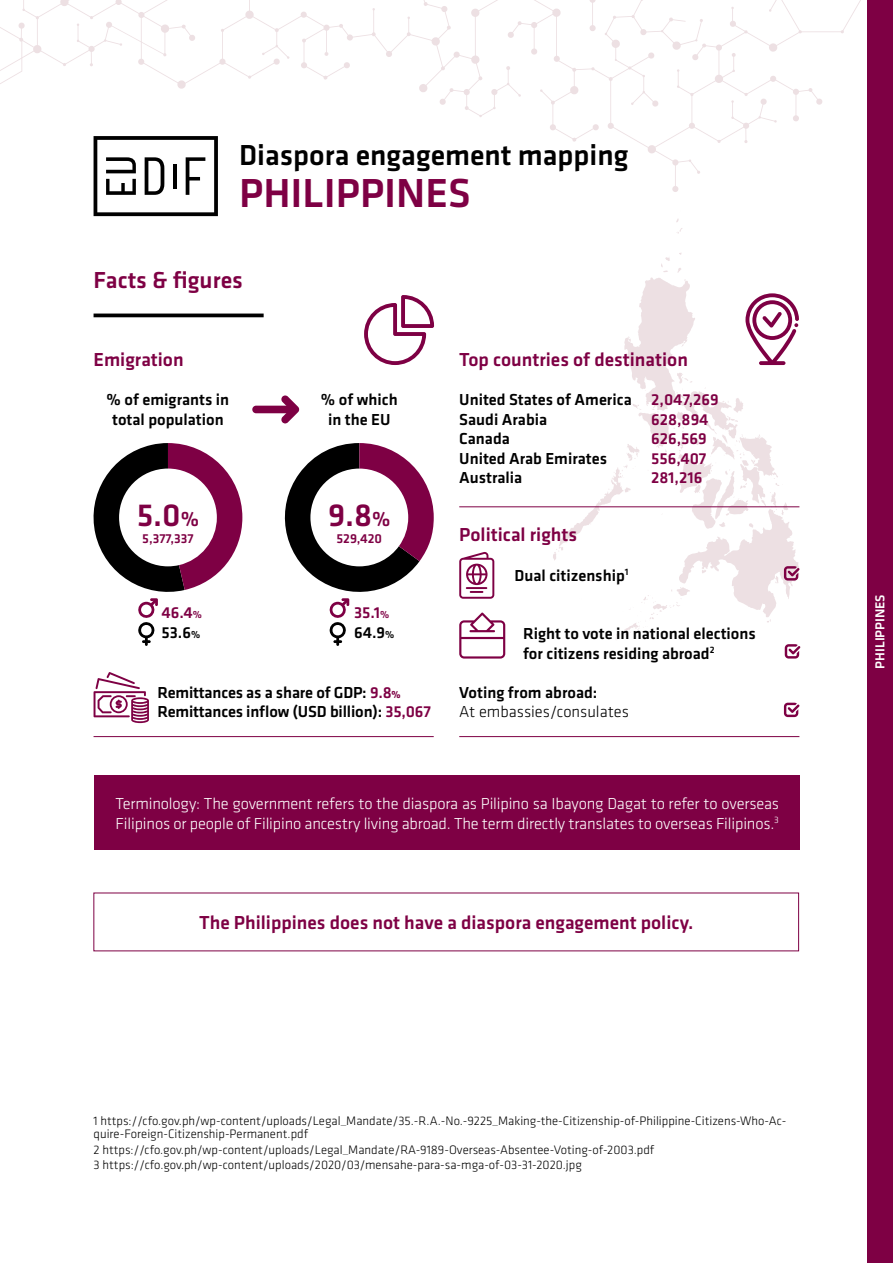
<style>
.page{position:relative;width:893px;height:1263px;background:#fff}
.page>*{position:absolute;margin:0;border:0;box-sizing:border-box;transform-origin:0 0}
.t1{font:500 42px "Klavika";color:#7e0044}
.t2{font:500 33px "Klavika";color:#7e0044}
.t3{font:500 30px "Klavika";color:#000}
.t4{font:500 24px "Klavika";color:#7e0044}
.t5{font:500 19.5px "Klavika";color:#7e0044}
.t6{font:500 16.5px/19.5px "Klavika";color:#000}
.t7{font:300 16.5px/19.5px "Klavika";letter-spacing:-.01em;color:#fff}
.t8{font:500 16.5px/19.5px "Klavika";color:#7e0044}
.t9{font:300 16.5px "Klavika";color:#000}
.t10{font:500 13.5px "Klavika";color:#7e0044}
.t11{font:500 13.5px "Klavika";color:#fff}
.t12{font:300 12.75px/13.5px "Klavika";color:#000}
.s1{font-size:21px}
.s2{font-size:10.5px}
.s3{color:#000}
.s4{font-size:10.5px;color:#000}
.s5{color:#7e0044}
.s6{font-weight:700;font-size:10.5px;color:#7e0044}
</style>
<div class="page">
<div style="left:867px;top:0;width:26px;height:1263px;background:#7e0044"></div>
<svg style="left:553px;top:219px;width:246px;height:421px"></svg>
<hr style="left:94px;top:314px;width:170px;height:3px;background:#000">
<hr style="left:94px;top:736px;width:340px;height:1px;background:#7e0044">
<hr style="left:459px;top:506px;width:340px;height:1px;background:#7e0044">
<div style="left:94px;top:776px;width:706px;height:74px;background:#7e0044"></div>
<svg style="left:745px;top:293px;width:54px;height:72px"></svg>
<svg style="left:364px;top:295px;width:70px;height:70px"></svg>
<svg style="left:459px;top:552px;width:35px;height:47px"></svg>
<svg style="left:459px;top:612px;width:46px;height:47px"></svg>
<svg style="left:94px;top:443px;width:148px;height:203px"></svg>
<svg style="left:284px;top:443px;width:150px;height:203px"></svg>
<svg style="left:94px;top:672px;width:55px;height:51px"></svg>
<svg style="left:0;top:0;width:861px;height:216px"></svg>
<hr style="left:173px;top:164px;width:4px;height:25px;background:#000">
<svg style="left:252px;top:395px;width:48px;height:28px"></svg>
<hr style="left:459px;top:736px;width:340px;height:1px;background:#7e0044">
<svg style="left:785px;top:644px;width:15px;height:15px"></svg>
<svg style="left:784px;top:703px;width:15px;height:14px"></svg>
<svg style="left:784px;top:566px;width:15px;height:15px"></svg>
<h3 class="t3" style="left:239px;top:135px;width:391px">Diaspora engagement mapping</h3>
<h1 class="t1" style="left:239px;top:165px;width:233px">PHILIPPINES</h1>
<h3 class="t4" style="left:94px;top:264px;width:151px">Facts &amp; figures</h3>
<h3 class="t5" style="left:94px;top:346px;width:92px">Emigration</h3>
<p class="t6" style="left:107px;top:389px;width:124px;text-align:center">% of emigrants in total population</p>
<p class="t6" style="left:321px;top:389px;width:78px;text-align:center">% of which in the EU</p>
<h2 class="t2" style="left:137px;top:493px;width:64px">5.0<span class="s1">%</span></h2>
<h2 class="t2" style="left:328px;top:493px;width:64px">9.8<span class="s1">%</span></h2>
<p class="t10" style="left:142px;top:529px;width:53px">5,377,337</p>
<p class="t10" style="left:336px;top:529px;width:47px">529,420</p>
<p class="t8" style="left:162px;top:602px;width:42px;line-height:20.1px">46.4<span class="s2">%<br></span><span class="s3">53.6</span><span class="s4">%</span></p>
<p class="t8" style="left:354px;top:602px;width:42px;line-height:20.2px">35.1<span class="s2">%<br></span><span class="s3">64.9</span><span class="s4">%</span></p>
<p class="t6" style="left:157px;top:682px;width:275px">Remittances as a share of GDP: <span class="s5">9.8</span><span class="s6">%<br></span>Remittances inflow (USD billion): <span class="s5">35,067</span></p>
<h3 class="t5" style="left:459px;top:346px;width:230px">Top countries of destination</h3>
<p class="t6" style="left:459px;top:389px;width:174px">United States of America<br>Saudi Arabia<br>Canada<br>United Arab Emirates<br>Australia</p>
<p class="t8" style="left:651px;top:389px;width:69px">2,047,269<br>628,894<br>626,569<br>556,407<br>281,216</p>
<h3 class="t5" style="left:459px;top:521px;width:119px">Political rights</h3>
<p class="t6" style="left:514px;top:565px;width:115px">Dual citizenship<sup>1</sup></p>
<p class="t6" style="left:523px;top:623px;width:234px">Right to vote in national elections for citizens residing abroad<sup>2</sup></p>
<p class="t6" style="left:459px;top:682px;width:140px">Voting from abroad:</p>
<p class="t9" style="left:459px;top:702px;width:171px">At embassies/consulates</p>
<p class="t7" style="left:116px;top:794px;width:665px">Terminology: The government refers to the diaspora as Pilipino sa Ibayong Dagat to refer to overseas<br>Filipinos or people of Filipino ancestry living abroad. The term directly translates to overseas Filipinos.<sup>3</sup></p>
<h3 class="t5" style="left:199px;top:909px;width:496px">The Philippines does not have a diaspora engagement policy.</h3>
<p class="t12" style="left:94px;top:1113px;width:694px">1 https://cfo.gov.ph/wp-content/uploads/Legal_Mandate/35.-R.A.-No.-9225_Making-the-Citizenship-of-Philippine-Citizens-Who-Ac&shy;quire-Foreign-Citizenship-Permanent.pdf</p>
<p class="t12" style="left:94px;top:1142px;width:562px;line-height:15.6px">2 https://cfo.gov.ph/wp-content/uploads/Legal_Mandate/RA-9189-Overseas-Absentee-Voting-of-2003.pdf<br>3 https://cfo.gov.ph/wp-content/uploads/2020/03/mensahe-para-sa-mga-of-03-31-2020.jpg</p>
<p class="t11" style="left:871px;top:669px;width:76px;rotate:-90deg">PHILIPPINES</p>
</div>
